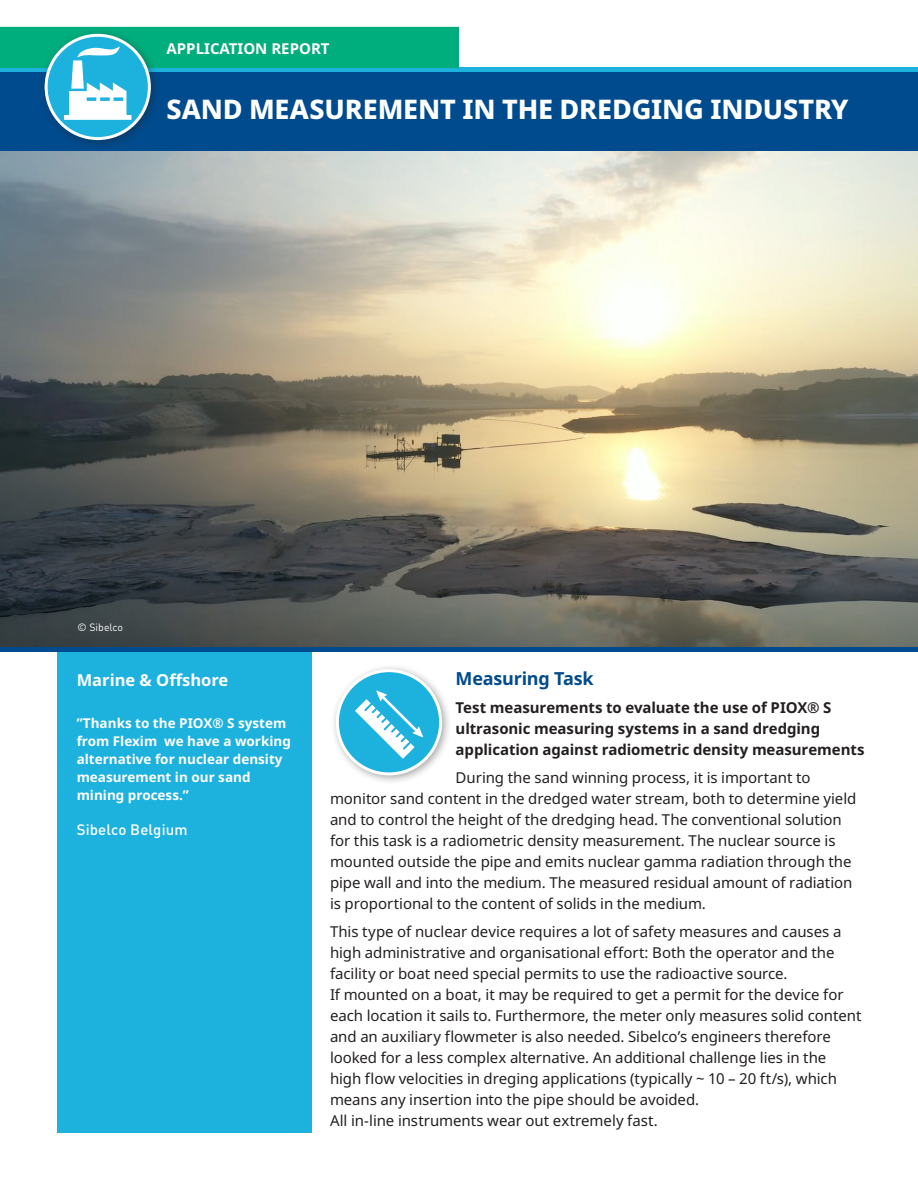
<style>
.page{position:relative;width:918px;height:1188px;background:#fff}
.page>*{position:absolute;margin:0;border:0;box-sizing:border-box;transform-origin:0 0}
.Headline-Reversed-Paragraph_20_20{font:800 27px "Noto Sans";letter-spacing:-.01em;color:#fff}
.Subhead-Paragraph-Blue_12_15{font:700 18px "Noto Sans";letter-spacing:-.01em;color:#004b8d}
.Sidebar-Headline-Reverse_11_15{font:700 16.5px "Noto Sans";color:#fff}
.Body-Paragraph_10_14{font:15px/21px "Noto Sans";letter-spacing:-.005em;color:#231f20}
.Body-Paragraph_10_14-2{font:700 15px/21px "Noto Sans";letter-spacing:-.005em;color:#231f20}
.Page_Header-Reverse_10_15{font:700 15px "Noto Sans";color:#fff}
.t1{font:500 15px "DIN Pro";letter-spacing:.01em;color:#fff}
.t2{font:700 13.5px/18px "Noto Sans";color:#fff}
.t3{font:10.5px "DIN Pro";color:#fff}
</style>
<div class="page">
<div style="left:0;top:68px;width:918px;height:85px;background:#004b8d"></div>
<hr style="left:0;top:68px;width:918px;height:4px;background:#1db1de">
<div style="left:57px;top:652px;width:255px;height:481px;background:#1db1de"></div>
<div style="left:39px;top:28px;width:122px;height:122px;background:#231f20;opacity:.4"></div>
<svg style="left:46px;top:35px;width:103px;height:104px"></svg>
<svg style="left:0;top:27px;width:459px;height:93px"></svg>
<div style="left:330px;top:663px;width:122px;height:123px;background:#231f20;opacity:.4"></div>
<div style="left:337px;top:671px;width:104px;height:103px;background:#1db1de;border-radius:50%"></div>
<div style="left:336px;top:669px;width:106px;height:106px;border:3px solid #fff;border-radius:50%"></div>
<svg style="left:355px;top:691px;width:68px;height:68px"></svg>
<hr style="left:0;top:648px;width:918px;height:4px;background:#004b8d">
<img style="left:0;top:151px;width:918px;height:496px">
<p class="Page_Header-Reverse_10_15" style="left:166px;top:41px;width:165px">APPLICATION REPORT</p>
<p class="Headline-Reversed-Paragraph_20_20" style="left:166px;top:94px;width:684px">SAND MEASUREMENT IN THE DREDGING INDUSTRY</p>
<p class="t3" style="left:78px;top:619px;width:47px">© Sibelco</p>
<p class="Sidebar-Headline-Reverse_11_15" style="left:77px;top:671px;width:153px">Marine &amp; Offshore</p>
<p class="t2" style="left:77px;top:714px;width:216px">”Thanks to the PIOX® S system from Flexim we have a working alternative for nuclear density measurement in our sand mining process.”</p>
<p class="t1" style="left:77px;top:818px;width:112px">Sibelco Belgium</p>
<p class="Subhead-Paragraph-Blue_12_15" style="left:456px;top:669px;width:140px">Measuring Task</p>
<p class="Body-Paragraph_10_14-2" style="left:456px;top:697px;width:410px">Test measurements to evaluate the use of PIOX® S ultrasonic measuring systems in a sand dredging application against radiometric density measurements</p>
<p class="Body-Paragraph_10_14" style="left:330px;top:767px;width:528px;text-indent:126px">During the sand winning process, it is important to monitor sand content in the dredged water stream, both to determine yield and to control the height of the dredging head. The conventional solution for this task is a radiometric density measurement. The nuclear source is mounted outside the pipe and emits nuclear gamma radiation through the pipe wall and into the medium. The measured residual amount of radiation is proportional to the content of solids in the medium.</p>
<p class="Body-Paragraph_10_14" style="left:330px;top:921px;width:533px">This type of nuclear device requires a lot of safety measures and causes a high administrative and organisational effort: Both the operator and the facility or boat need special permits to use the radioactive source.<br>If mounted on a boat, it may be required to get a permit for the device for each location it sails to. Furthermore, the meter only measures solid content and an auxiliary flowmeter is also needed. Sibelco’s engineers therefore looked for a less complex alternative. An additional challenge lies in the high flow velocities in dreging applications (typically ~ 10 – 20 ft/s), which means any insertion into the pipe should be avoided.<br>All in-line instruments wear out extremely fast.</p>
</div>
